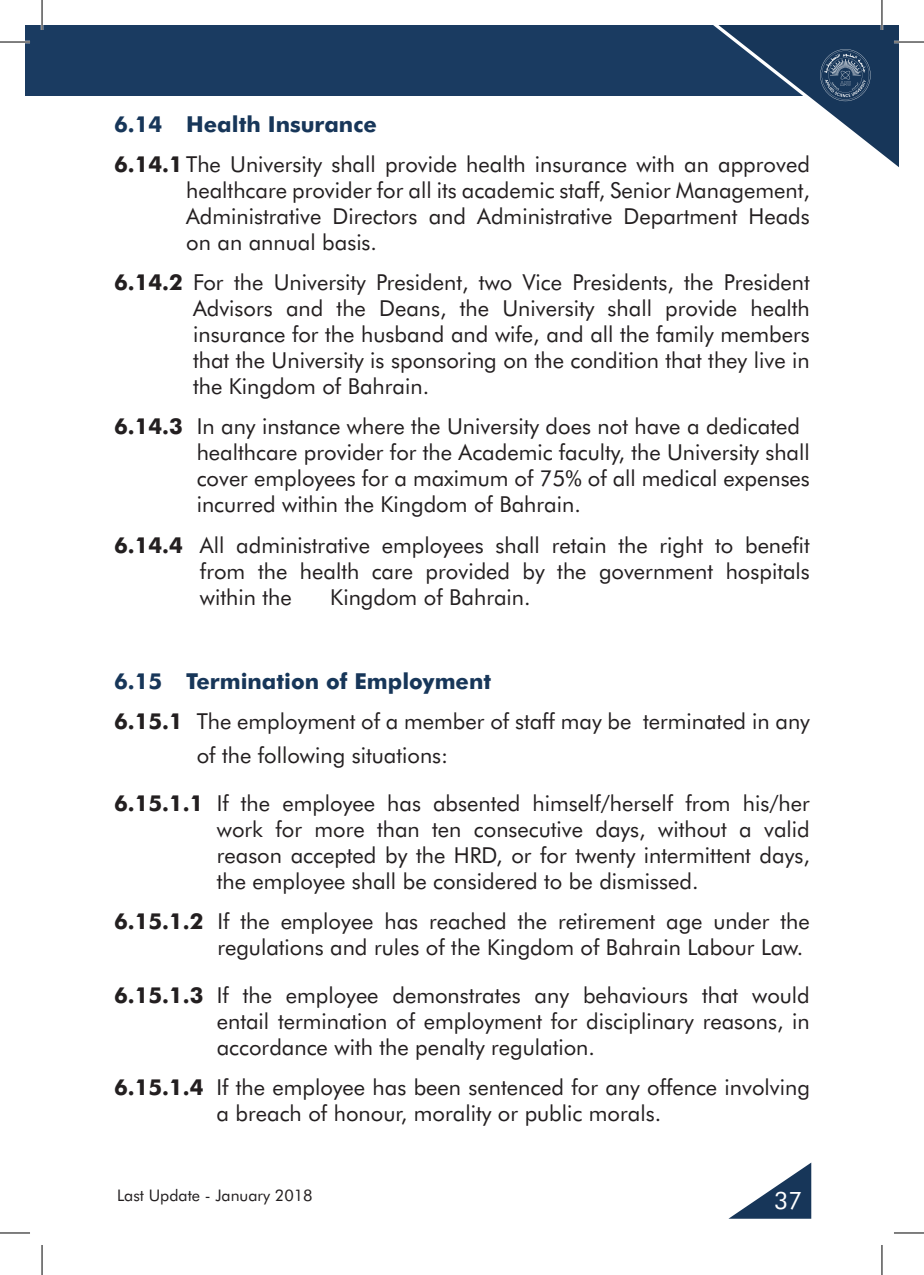
<style>
.page{position:relative;width:924px;height:1275px;background:#fff}
.page>*{position:absolute;margin:0;border:0;box-sizing:border-box;transform-origin:0 0}
.t1{font:24px "Futura BT";color:#fff}
.t2{font:22px/26px "Futura BT";color:#231f20;text-align:justify}
.t3{font:700 22px "Futura BT";color:#173659}
.t4{font:16px "Futura BT";color:#231f20}
.s1{font-weight:700}
</style>
<div class="page">
<div style="left:25px;top:25px;width:873px;height:71px;background:#1a3b61"></div>
<svg style="left:713px;top:25px;width:185px;height:142px"></svg>
<svg style="left:729px;top:1163px;width:81px;height:55px"></svg>
<hr style="left:0;top:41px;width:30px;height:2px;background:#fff">
<hr style="left:893px;top:41px;width:30px;height:2px;background:#fff">
<hr style="left:41px;top:0;width:2px;height:30px;background:#fff">
<hr style="left:880px;top:0;width:2px;height:30px;background:#fff">
<hr style="left:0;top:42px;width:30px;height:1px;background:#000">
<hr style="left:893px;top:42px;width:30px;height:1px;background:#000">
<hr style="left:0;top:1232px;width:30px;height:1px;background:#000">
<hr style="left:893px;top:1232px;width:30px;height:1px;background:#000">
<hr style="left:42px;top:0;width:1px;height:30px;background:#000">
<hr style="left:42px;top:1245px;width:1px;height:30px;background:#000">
<hr style="left:881px;top:0;width:1px;height:30px;background:#000">
<hr style="left:881px;top:1245px;width:1px;height:30px;background:#000">
<p class="t3" style="left:114px;top:110px;width:264px">6.14 Health Insurance</p>
<p class="t2" style="left:186px;top:151px;width:625px;text-indent:-72px"><span class="s1">6.14.1</span>The University shall provide health insurance with an approved healthcare provider for all its academic staff, Senior Management, Administrative Directors and Administrative Department Heads on an annual basis.</p>
<p class="t2" style="left:193px;top:269px;width:618px;text-indent:-79px"><span class="s1">6.14.2</span> For the University President, two Vice Presidents, the President Advisors and the Deans, the University shall provide health insurance for the husband and wife, and all the family members that the University is sponsoring on the condition that they live in the Kingdom of Bahrain.</p>
<p class="t2" style="left:196px;top:413px;width:614px;text-align:left;text-indent:-82px"><span class="s1">6.14.3</span> In any instance where the University does not have a dedicated healthcare provider for the Academic faculty, the University shall cover employees for a maximum of 75% of all medical expenses incurred within the Kingdom of Bahrain.</p>
<p class="t2" style="left:200px;top:531px;width:611px;text-indent:-86px"><span class="s1">6.14.4</span> All administrative employees shall retain the right to benefit from the health care provided by the government hospitals within the</p>
<p class="t2" style="left:330px;top:583px;width:202px">Kingdom of Bahrain.</p>
<p class="t3" style="left:114px;top:668px;width:378px">6.15 Termination of Employment</p>
<p class="t2" style="left:196px;top:704px;width:614px;line-height:33.6px;text-indent:-82px"><span class="s1">6.15.1</span> The employment of a member of staff may be terminated in any of the following situations:</p>
<p class="t2" style="left:217px;top:789px;width:594px;text-indent:-103px"><span class="s1">6.15.1.1</span> If the employee has absented himself/herself from his/her work for more than ten consecutive days, without a valid reason accepted by the HRD, or for twenty intermittent days, the employee shall be considered to be dismissed.</p>
<p class="t2" style="left:114px;top:908px;width:697px;text-align:right"><span class="s1">6.15.1.2</span> If the employee has reached the retirement age under the regulations and rules of the Kingdom of Bahrain Labour Law.</p>
<p class="t2" style="left:217px;top:981px;width:594px;text-indent:-103px"><span class="s1">6.15.1.3</span> If the employee demonstrates any behaviours that would entail termination of employment for disciplinary reasons, in accordance with the penalty regulation.</p>
<p class="t2" style="left:216px;top:1074px;width:594px;text-indent:-102px"><span class="s1">6.15.1.4</span> If the employee has been sentenced for any offence involving a breach of honour, morality or public morals.</p>
<p class="t4" style="left:117px;top:1185px;width:197px">Last Update - January 2018</p>
<p class="t1" style="left:773px;top:1185px;width:30px">37</p>
</div>
